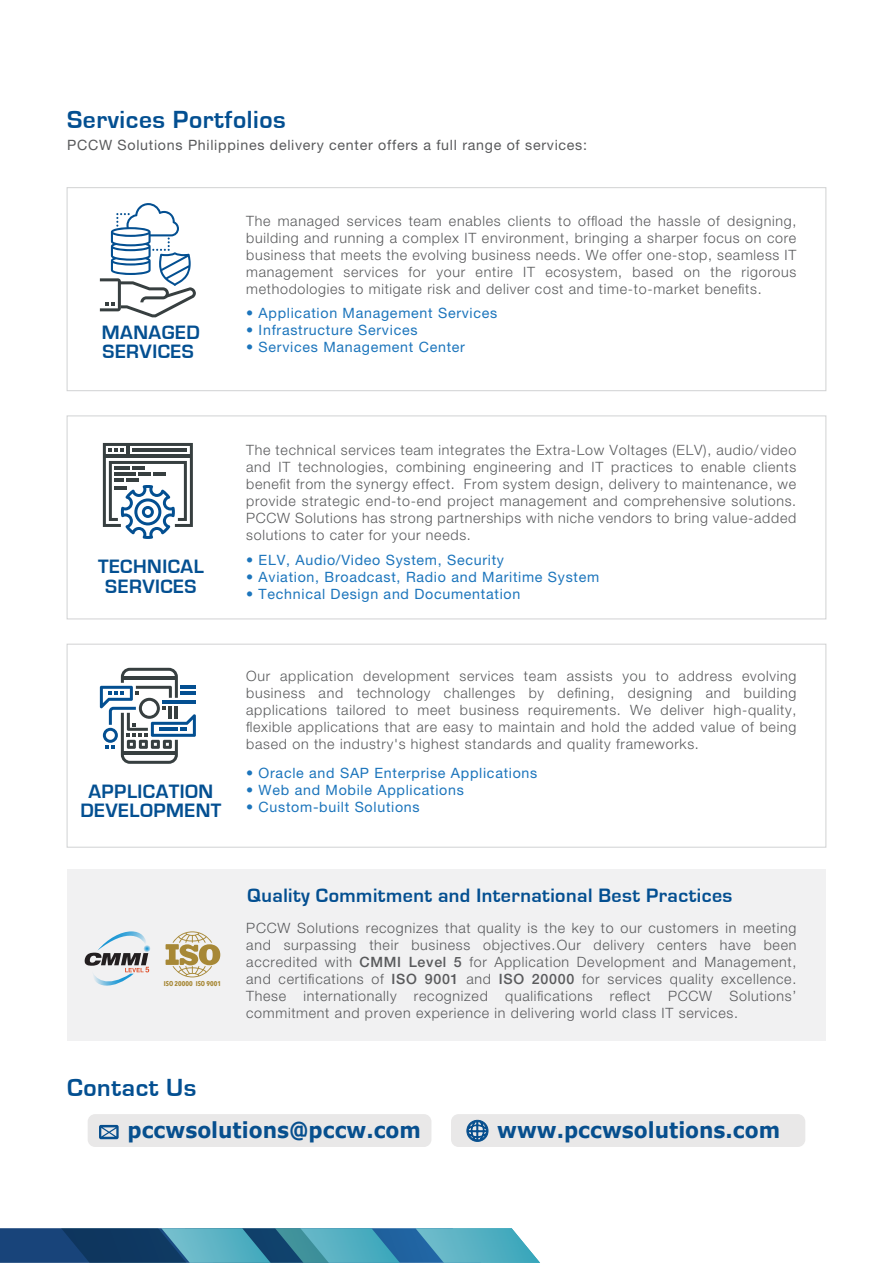
<style>
.page{position:relative;width:893px;height:1263px;background:#fff}
.page>*{position:absolute;margin:0;border:0;box-sizing:border-box;transform-origin:0 0}
.t1{font:700 25.5px "Eurostile";letter-spacing:.025em;color:#034f91}
.t2{font:700 21.9px "Verdana";color:#074f8e;scale:.92 1}
.t3{font:700 19.95px/19.5px "Eurostile";letter-spacing:.025em;color:#034f91;text-align:center}
.t4{font:300 14.25px/17.1px "Helvetica Neue LT Std";letter-spacing:.05em;color:#595a5c;text-align:justify}
.t5{font:14.25px "Helvetica Neue LT Std";letter-spacing:.05em;color:#1c75bc}
.t6{font:14.25px "Helvetica Neue LT Std";letter-spacing:.05em;color:#595a5c}
.t7{font:700 6.9px "Avenir Next Condensed";color:#a78836}
.s1{font-weight:500}
</style>
<div class="page">
<div style="left:451px;top:1114px;width:354px;height:33px;background:#e9e8e8;border-radius:8px"></div>
<div style="left:88px;top:1114px;width:343px;height:33px;background:#e9e8e8;border-radius:8px"></div>
<svg style="left:99px;top:1125px;width:20px;height:14px"></svg>
<svg style="left:467px;top:1120px;width:21px;height:22px"></svg>
<div style="left:67px;top:869px;width:759px;height:171px;background:#f1f1f2"></div>
<svg style="left:0;top:1228px;width:540px;height:35px;background:#3b7e9e"></svg>
<svg style="left:100px;top:668px;width:96px;height:96px"></svg>
<svg style="left:103px;top:443px;width:90px;height:96px"></svg>
<div style="left:67px;top:187px;width:759px;height:204px;border:1px solid #d2d3d4"></div>
<div style="left:67px;top:415px;width:759px;height:204px;border:1px solid #d2d3d4"></div>
<div style="left:67px;top:644px;width:759px;height:204px;border:1px solid #d2d3d4"></div>
<svg style="left:84px;top:931px;width:67px;height:55px"></svg>
<svg style="left:166px;top:931px;width:54px;height:46px"></svg>
<svg style="left:100px;top:203px;width:96px;height:114px"></svg>
<h1 class="t1" style="left:67px;top:105px;width:220px">Services Portfolios</h1>
<p class="t6" style="left:67px;top:136px;width:521px">PCCW Solutions Philippines delivery center offers a full range of services:</p>
<h3 class="t3" style="left:102px;top:323px;width:99px;text-align:left">MANAGED<br>SERVICES</h3>
<p class="t4" style="left:246px;top:212px;width:552px">The managed services team enables clients to offload the hassle of designing, building and running a complex IT environment, bringing a sharper focus on core business that meets the evolving business needs. We offer one-stop, seamless IT management services for your entire IT ecosystem, based on the rigorous methodologies to mitigate risk and deliver cost and time-to-market benefits.</p>
<p class="t5" style="left:246px;top:305px;width:253px">• Application Management Services</p>
<p class="t5" style="left:246px;top:322px;width:173px">• Infrastructure Services</p>
<p class="t5" style="left:246px;top:339px;width:220px">• Services Management Center</p>
<h3 class="t3" style="left:98px;top:557px;width:107px">TECHNICAL<br>SERVICES</h3>
<p class="t4" style="left:246px;top:441px;width:552px">The technical services team integrates the Extra-Low Voltages (ELV), audio/video and IT technologies, combining engineering and IT practices to enable clients benefit from the synergy effect. From system design, delivery to maintenance, we provide strategic end-to-end project management and comprehensive solutions.<br>PCCW Solutions has strong partnerships with niche vendors to bring value-added solutions to cater for your needs.</p>
<p class="t5" style="left:246px;top:551px;width:259px">• ELV, Audio/Video System, Security</p>
<p class="t5" style="left:246px;top:568px;width:355px">• Aviation, Broadcast, Radio and Maritime System</p>
<p class="t5" style="left:246px;top:585px;width:276px">• Technical Design and Documentation</p>
<h3 class="t3" style="left:80px;top:781px;width:143px">APPLICATION<br>DEVELOPMENT</h3>
<p class="t4" style="left:246px;top:667px;width:552px">Our application development services team assists you to address evolving business and technology challenges by defining, designing and building applications tailored to meet business requirements. We deliver high-quality, flexible applications that are easy to maintain and hold the added value of being based on the industry's highest standards and quality frameworks.</p>
<p class="t5" style="left:246px;top:765px;width:293px">• Oracle and SAP Enterprise Applications</p>
<p class="t5" style="left:246px;top:782px;width:219px">• Web and Mobile Applications</p>
<p class="t5" style="left:246px;top:799px;width:175px">• Custom-built Solutions</p>
<p class="t7" style="left:164px;top:980px;width:59px">ISO 20000 ISO 9001</p>
<h1 class="t1" style="left:67px;top:1074px;width:131px">Contact Us</h1>
<h3 class="t3" style="left:248px;top:886px;width:486px">Quality Commitment and International Best Practices</h3>
<p class="t4" style="left:246px;top:919px;width:552px">PCCW Solutions recognizes that quality is the key to our customers in meeting and surpassing their business objectives.Our delivery centers have been accredited with <span class="s1">CMMI Level 5</span> for Application Development and Management, and certifications of <span class="s1">ISO 9001</span> and <span class="s1">ISO 20000</span> for services quality excellence.<br>These internationally recognized qualifications reflect PCCW Solutions’ commitment and proven experience in delivering world class IT services.</p>
<h2 class="t2" style="left:128px;top:1114px;width:320px">pccwsolutions@pccw.com</h2>
<h2 class="t2" style="left:497px;top:1114px;width:309px">www.pccwsolutions.com</h2>
</div>
